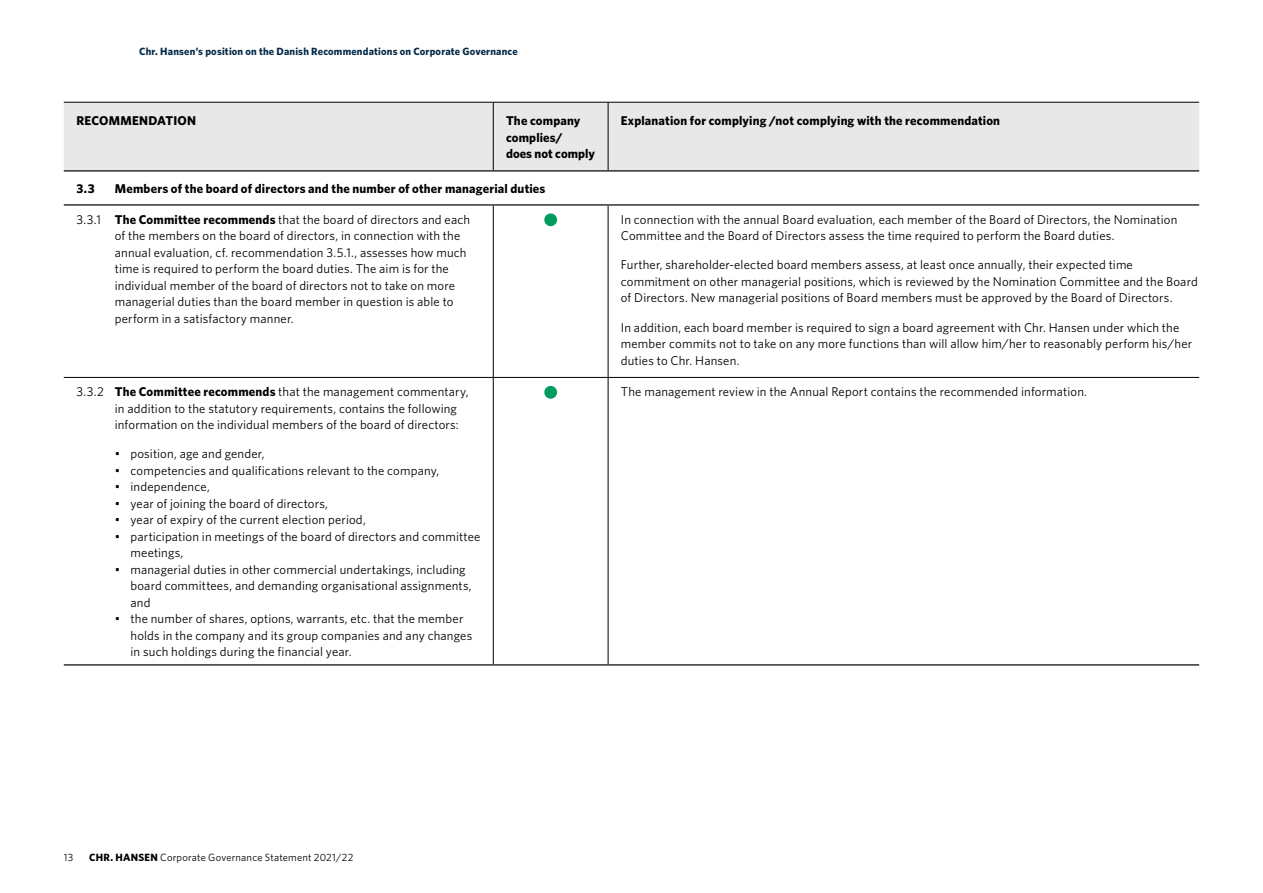
<style>
.page{position:relative;width:1263px;height:893px;background:#fff}
.page>*{position:absolute;margin:0;border:0;box-sizing:border-box;transform-origin:0 0}
.t1{font:12.75px/16.5px "Whitney";letter-spacing:.01em;color:#000}
.t2{font:700 12.75px/16.5px "Whitney";letter-spacing:.015em;color:#000}
.t3{font:700 10.5px "Whitney";letter-spacing:.02em;color:#042947}
.t4{font:10.5px "Whitney";letter-spacing:.02em;color:#000}
.s1{font-weight:700}
</style>
<div class="page">
<div style="left:64px;top:103px;width:1135px;height:67px;background:#e8e8e8"></div>
<hr style="left:64px;top:170px;width:429px;height:2px;background:#000">
<hr style="left:493px;top:170px;width:115px;height:2px;background:#000">
<hr style="left:608px;top:170px;width:591px;height:2px;background:#000">
<hr style="left:64px;top:204px;width:429px;height:2px;background:#000">
<hr style="left:493px;top:204px;width:115px;height:2px;background:#000">
<hr style="left:608px;top:204px;width:591px;height:2px;background:#000">
<hr style="left:493px;top:102px;width:1px;height:68px;background:#000">
<hr style="left:608px;top:102px;width:1px;height:68px;background:#000">
<hr style="left:64px;top:102px;width:429px;height:1px;background:#000">
<hr style="left:493px;top:102px;width:115px;height:1px;background:#000">
<hr style="left:608px;top:102px;width:591px;height:1px;background:#000">
<hr style="left:493px;top:206px;width:1px;height:171px;background:#000">
<hr style="left:608px;top:206px;width:1px;height:171px;background:#000">
<hr style="left:64px;top:377px;width:429px;height:1px;background:#000">
<hr style="left:493px;top:377px;width:115px;height:1px;background:#000">
<hr style="left:493px;top:378px;width:1px;height:286px;background:#000">
<hr style="left:608px;top:377px;width:591px;height:1px;background:#000">
<hr style="left:608px;top:378px;width:1px;height:286px;background:#000">
<hr style="left:64px;top:664px;width:429px;height:1px;background:#000">
<hr style="left:493px;top:664px;width:115px;height:1px;background:#000">
<hr style="left:608px;top:664px;width:591px;height:1px;background:#000">
<div style="left:544px;top:213px;width:13px;height:13px;background:#009c5e;border-radius:50%"></div>
<div style="left:544px;top:386px;width:13px;height:13px;background:#009c5e;border-radius:50%"></div>
<p class="t3" style="left:139px;top:44px;width:380px">Chr. Hansen’s position on the Danish Recommendations on Corporate Governance</p>
<p class="t2" style="left:77px;top:112px;width:121px">RECOMMENDATION</p>
<p class="t2" style="left:506px;top:112px;width:90px">The company complies/<br>does not comply</p>
<p class="t2" style="left:621px;top:112px;width:381px">Explanation for complying /not complying with the recommendation</p>
<p class="t2" style="left:77px;top:180px;width:20px">3.3</p>
<p class="t2" style="left:115px;top:180px;width:432px">Members of the board of directors and the number of other managerial duties</p>
<p class="t1" style="left:115px;top:211px;width:357px;text-indent:-38px">3.3.1 <span class="s1">The Committee recommends</span> that the board of directors and each of the members on the board of directors, in connection with the annual evaluation, cf. recommendation 3.5.1., assesses how much time is required to perform the board duties. The aim is for the individual member of the board of directors not to take on more managerial duties than the board member in question is able to perform in a satisfactory manner.</p>
<p class="t1" style="left:621px;top:211px;width:558px">In connection with the annual Board evaluation, each member of the Board of Directors, the Nomination<br>Committee and the Board of Directors assess the time required to perform the Board duties.</p>
<p class="t1" style="left:621px;top:256px;width:578px">Further, shareholder-elected board members assess, at least once annually, their expected time commitment on other managerial positions, which is reviewed by the Nomination Committee and the Board of Directors. New managerial positions of Board members must be approved by the Board of Directors.</p>
<p class="t1" style="left:621px;top:319px;width:573px">In addition, each board member is required to sign a board agreement with Chr. Hansen under which the member commits not to take on any more functions than will allow him/her to reasonably perform his/her duties to Chr. Hansen.</p>
<p class="t1" style="left:115px;top:383px;width:355px;text-indent:-38px">3.3.2 <span class="s1">The Committee recommends</span> that the management commentary, in addition to the statutory requirements, contains the following information on the individual members of the board of directors:</p>
<p class="t1" style="left:115px;top:445px;width:151px">• position, age and gender,</p>
<p class="t1" style="left:115px;top:462px;width:326px">• competencies and qualifications relevant to the company,</p>
<p class="t1" style="left:115px;top:478px;width:96px">• independence,</p>
<p class="t1" style="left:115px;top:495px;width:215px">• year of joining the board of directors,</p>
<p class="t1" style="left:115px;top:511px;width:252px">• year of expiry of the current election period,</p>
<p class="t1" style="left:131px;top:528px;width:351px;text-indent:-16px">• participation in meetings of the board of directors and committee meetings,</p>
<p class="t1" style="left:131px;top:561px;width:343px;text-indent:-16px">• managerial duties in other commercial undertakings, including board committees, and demanding organisational assignments, and</p>
<p class="t1" style="left:131px;top:610px;width:343px;text-indent:-16px">• the number of shares, options, warrants, etc. that the member holds in the company and its group companies and any changes in such holdings during the financial year.</p>
<p class="t4" style="left:64px;top:850px;width:11px">13</p>
<p class="t4" style="left:89px;top:850px;width:266px"><span class="s1">CHR. HANSEN</span> Corporate Governance Statement 2021/22</p>
<p class="t1" style="left:621px;top:383px;width:468px">The management review in the Annual Report contains the recommended information.</p>
</div>
